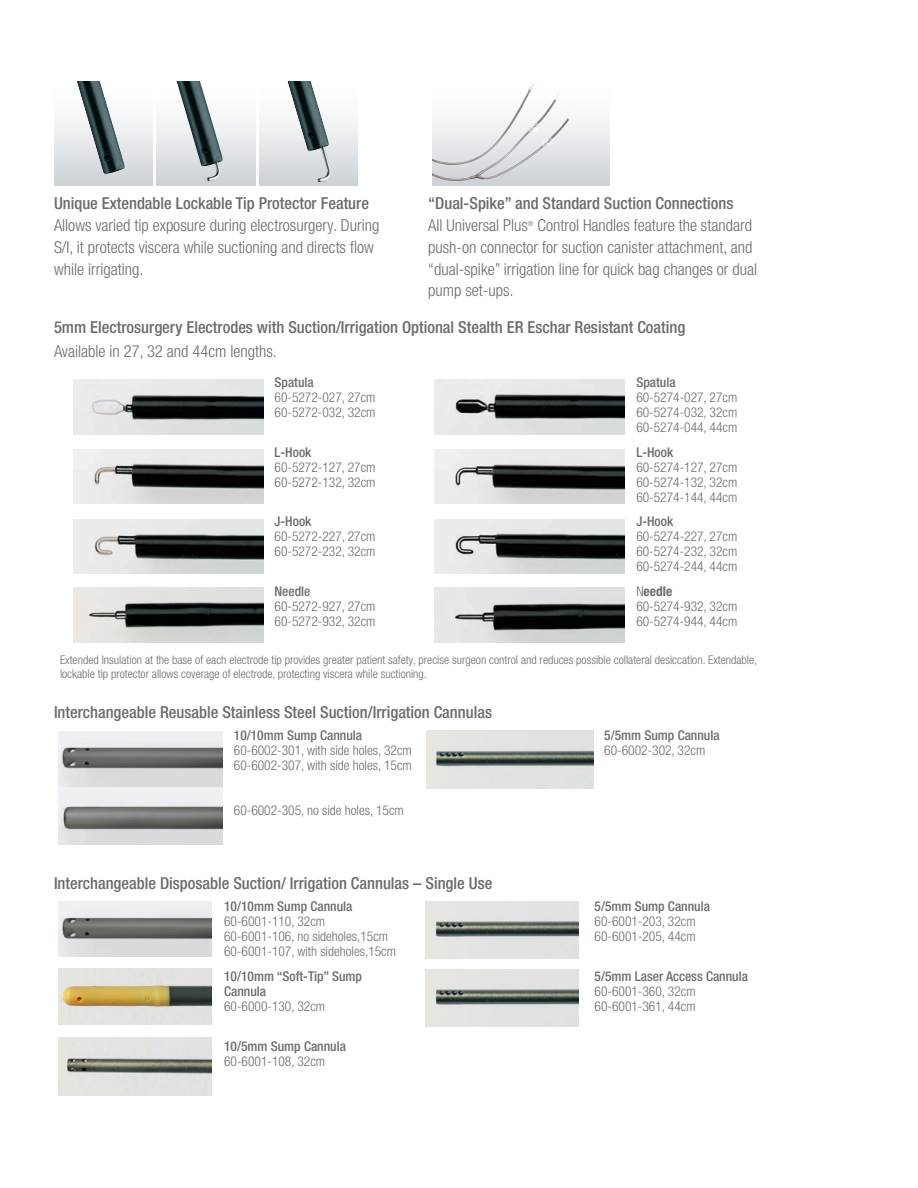
<style>
.page{position:relative;width:918px;height:1188px;background:#fff}
.page>*{position:absolute;margin:0;border:0;box-sizing:border-box;transform-origin:0 0}
._6_BodyCopy{font:300 condensed 16.5px/21.8px "Helvetica Neue LT Pro";color:#686c70}
._6_BodyCopy-2{font:500 condensed 16.5px "Helvetica Neue LT Pro";color:#686c70}
._6_BodyCopy-3{font:300 condensed 13.5px/15px "Helvetica Neue LT Pro";color:#686c70}
._6_BodyCopy-4{font:500 condensed 13.5px/15px "Helvetica Neue LT Pro";color:#686c70}
._6_BodyCopy-5{font:300 condensed 12px/13.5px "Helvetica Neue LT Pro";color:#686c70}
._6_BodyCopy-6{font:300 condensed 7.05px "Helvetica Neue LT Pro";color:#686c70}
.s1{font-weight:500}
.s2{font-weight:700}
.s3{font-weight:300}
</style>
<div class="page">
<div style="left:54px;top:81px;width:98px;height:104px;background:linear-gradient(to bottom,#fff,#d0d5d9)"></div>
<div style="left:157px;top:81px;width:98px;height:104px;background:linear-gradient(to bottom,#fff,#d0d5d9)"></div>
<div style="left:259px;top:81px;width:99px;height:104px;background:linear-gradient(to bottom,#fff,#d0d5d9)"></div>
<img style="left:58px;top:969px;width:153px;height:55px">
<img style="left:73px;top:380px;width:191px;height:55px">
<img style="left:73px;top:449px;width:191px;height:55px">
<img style="left:73px;top:519px;width:191px;height:55px">
<img style="left:434px;top:380px;width:190px;height:55px">
<img style="left:434px;top:449px;width:190px;height:55px">
<img style="left:434px;top:519px;width:190px;height:55px">
<img style="left:434px;top:588px;width:190px;height:54px">
<img style="left:73px;top:587px;width:191px;height:55px">
<img style="left:58px;top:731px;width:165px;height:56px">
<svg style="left:58px;top:787px;width:165px;height:58px;background:#b8baba"></svg>
<img style="left:58px;top:901px;width:153px;height:56px">
<img style="left:58px;top:1038px;width:153px;height:57px">
<img style="left:425px;top:901px;width:154px;height:57px">
<img style="left:425px;top:969px;width:154px;height:58px">
<img style="left:427px;top:731px;width:167px;height:57px">
<div style="left:432px;top:81px;width:177px;height:104px;background:linear-gradient(to bottom,#fff,#d0d5d9)"></div>
<img style="left:432px;top:83px;width:145px;height:98px">
<img style="left:77px;top:81px;width:48px;height:94px">
<img style="left:152px;top:81px;width:99px;height:105px">
<img style="left:287px;top:81px;width:44px;height:102px">
<p class="_6_BodyCopy-2" style="left:54px;top:194px;width:317px">Unique Extendable Lockable Tip Protector Feature</p>
<p class="_6_BodyCopy" style="left:54px;top:214px;width:327px">Allows varied tip exposure during electrosurgery. During<br>S/I, it protects viscera while suctioning and directs flow while irrigating.</p>
<p class="_6_BodyCopy-2" style="left:428px;top:194px;width:307px">“Dual-Spike” and Standard Suction Connections</p>
<p class="_6_BodyCopy" style="left:428px;top:214px;width:101px">All Universal Plus</p>
<p class="_6_BodyCopy-6" style="left:528px;top:219px;width:7px">®</p>
<p class="_6_BodyCopy" style="left:428px;top:214px;width:330px;text-indent:109px">Control Handles feature the standard push-on connector for suction canister attachment, and “dual-spike” irrigation line for quick bag changes or dual pump set-ups.</p>
<p class="_6_BodyCopy-2" style="left:54px;top:318px;width:633px">5mm Electrosurgery Electrodes with Suction/Irrigation Optional Stealth ER Eschar Resistant Coating</p>
<p class="_6_BodyCopy" style="left:54px;top:340px;width:224px">Available in 27, 32 and 44cm lengths.</p>
<p class="_6_BodyCopy-3" style="left:275px;top:375px;width:103px"><span class="s1">Spatula<br></span>60-5272-027, 27cm<br>60-5272-032, 32cm</p>
<p class="_6_BodyCopy-3" style="left:636px;top:375px;width:103px"><span class="s1">Spatula<br></span>60-5274-027, 27cm<br>60-5274-032, 32cm<br>60-5274-044, 44cm</p>
<p class="_6_BodyCopy-3" style="left:275px;top:444px;width:103px"><span class="s1">L-Hook<br></span>60-5272-127, 27cm<br>60-5272-132, 32cm</p>
<p class="_6_BodyCopy-3" style="left:636px;top:444px;width:103px"><span class="s1">L-Hook<br></span>60-5274-127, 27cm<br>60-5274-132, 32cm<br>60-5274-144, 44cm</p>
<p class="_6_BodyCopy-3" style="left:275px;top:514px;width:103px"><span class="s1">J-Hook<br></span>60-5272-227, 27cm<br>60-5272-232, 32cm</p>
<p class="_6_BodyCopy-3" style="left:636px;top:514px;width:103px"><span class="s1">J-Hook<br></span>60-5274-227, 27cm<br>60-5274-232, 32cm<br>60-5274-244, 44cm</p>
<p class="_6_BodyCopy-3" style="left:275px;top:584px;width:103px"><span class="s1">Needle<br></span>60-5272-927, 27cm<br>60-5272-932, 32cm</p>
<p class="_6_BodyCopy-3" style="left:636px;top:584px;width:103px">N<span class="s2">eedle<br></span>60-5274-932, 32cm<br>60-5274-944, 44cm</p>
<p class="_6_BodyCopy-5" style="left:60px;top:653px;width:699px">Extended Insulation at the base of each electrode tip provides greater patient safety, precise surgeon control and reduces possible collateral desiccation. Extendable, lockable tip protector allows coverage of electrode, protecting viscera while suctioning.</p>
<p class="_6_BodyCopy-2" style="left:54px;top:702px;width:440px">Interchangeable Reusable Stainless Steel Suction/Irrigation Cannulas</p>
<p class="_6_BodyCopy-3" style="left:234px;top:728px;width:179px"><span class="s1">10/10mm Sump Cannula<br></span>60-6002-301, with side holes, 32cm<br>60-6002-307, with side holes, 15cm</p>
<p class="_6_BodyCopy-3" style="left:234px;top:803px;width:171px">60-6002-305, no side holes, 15cm</p>
<p class="_6_BodyCopy-4" style="left:604px;top:727px;width:117px">5/5mm Sump Cannula<br><span class="s3">60-6002-302, 32cm</span></p>
<p class="_6_BodyCopy-2" style="left:54px;top:873px;width:440px">Interchangeable Disposable Suction/ Irrigation Cannulas – Single Use</p>
<p class="_6_BodyCopy-3" style="left:224px;top:899px;width:173px"><span class="s1">10/10mm Sump Cannula<br></span>60-6001-110, 32cm<br>60-6001-106, no sideholes,15cm<br>60-6001-107, with sideholes,15cm</p>
<p class="_6_BodyCopy-3" style="left:595px;top:899px;width:117px"><span class="s1">5/5mm Sump Cannula<br></span>60-6001-203, 32cm<br>60-6001-205, 44cm</p>
<p class="_6_BodyCopy-4" style="left:224px;top:968px;width:139px">10/10mm “Soft-Tip” Sump<br>Cannula<br><span class="s3">60-6000-130, 32cm</span></p>
<p class="_6_BodyCopy-3" style="left:595px;top:968px;width:155px"><span class="s1">5/5mm Laser Access Cannula<br></span>60-6001-360, 32cm<br>60-6001-361, 44cm</p>
<p class="_6_BodyCopy-4" style="left:224px;top:1038px;width:123px">10/5mm Sump Cannula<br><span class="s3">60-6001-108, 32cm</span></p>
</div>
